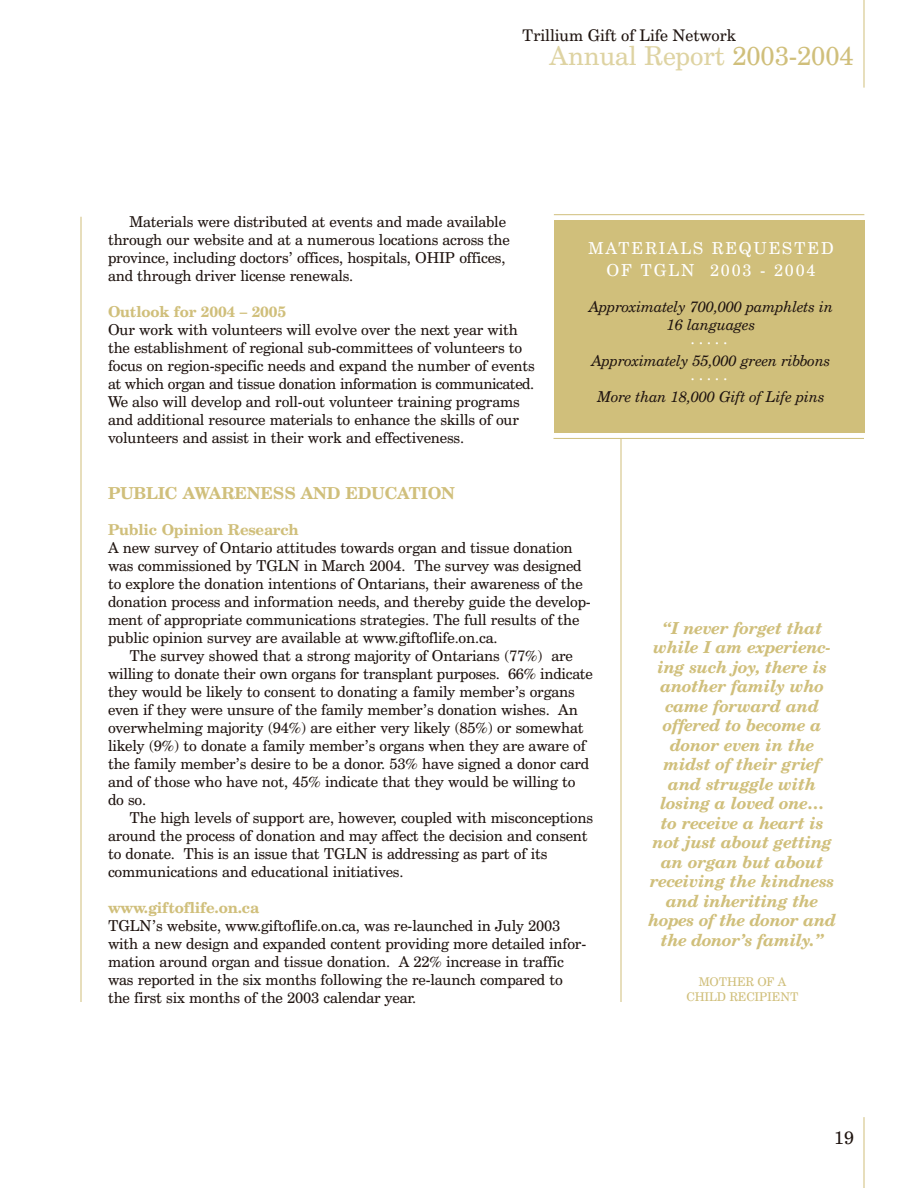
<style>
.page{position:relative;width:918px;height:1188px;background:#fff}
.page>*{position:absolute;margin:0;border:0;box-sizing:border-box;transform-origin:0 0}
.t1{font:26.1px "Century Schoolbook BT";letter-spacing:-.005em;color:#ded3a2}
.t2{font:18px "Century Schoolbook BT";color:#1f1410}
.t3{font:italic 700 16.5px/19.5px "Century Schoolbook BT";letter-spacing:-.01em;color:#d0bf7b;text-align:center}
.t4{font:16.5px/22.2px "Century Schoolbook BT";letter-spacing:.11em;color:#fff;text-align:center}
.t5{font:700 16.5px "Century Schoolbook BT";letter-spacing:-.01em;color:#d0bf7b}
.t6{font:16.05px "Century Schoolbook BT";letter-spacing:-.005em;color:#1f1410}
.t7{font:15px/18px "Century Schoolbook BT";letter-spacing:-.01em;color:#1f1410}
.t8{font:italic 15px/18px "Century Schoolbook BT";letter-spacing:-.01em;color:#1f1410;text-align:center}
.t9{font:700 15px "Century Schoolbook BT";letter-spacing:-.01em;color:#d0bf7b}
.t10{font:12px/15px "Century Schoolbook BT";letter-spacing:-.01em;color:#d0bf7b;text-align:center}
.s1{color:#d0bf7b}
</style>
<div class="page">
<hr style="left:864px;top:0;width:1px;height:88px;background:#d0bf7b">
<hr style="left:621px;top:439px;width:1px;height:563px;background:#d0bf7b">
<hr style="left:81px;top:217px;width:1px;height:785px;background:#d0bf7b">
<hr style="left:864px;top:1117px;width:1px;height:71px;background:#d0bf7b">
<div style="left:554px;top:221px;width:310px;height:212px;background:#d0bf7b"></div>
<hr style="left:554px;top:214px;width:310px;height:1px;background:#d0bf7b">
<hr style="left:554px;top:438px;width:310px;height:1px;background:#d0bf7b">
<p class="t6" style="left:522px;top:29px;width:215px">Trillium Gift of Life Network</p>
<h1 class="t1" style="left:550px;top:46px;width:306px">Annual Report <span class="s1">2003-2004</span></h1>
<p class="t7" style="left:108px;top:214px;width:403px;text-indent:22px">Materials were distributed at events and made available through our website and at a numerous locations across the province, including doctors’ offices, hospitals, OHIP offices, and through driver license renewals.</p>
<p class="t9" style="left:108px;top:306px;width:180px">Outlook for 2004 – 2005</p>
<p class="t7" style="left:108px;top:322px;width:428px">Our work with volunteers will evolve over the next year with the establishment of regional sub-committees of volunteers to focus on region-specific needs and expand the number of events at which organ and tissue donation information is communicated.<br>We also will develop and roll-out volunteer training programs and additional resource materials to enhance the skills of our volunteers and assist in their work and effectiveness.</p>
<p class="t4" style="left:588px;top:239px;width:247px">MATERIALS REQUESTED<br>OF TGLN 2003 - 2004</p>
<p class="t8" style="left:589px;top:299px;width:246px">Approximately 700,000 pamphlets in<br>16 languages</p>
<p class="t8" style="left:592px;top:353px;width:240px">Approximately 55,000 green ribbons</p>
<p class="t8" style="left:597px;top:389px;width:229px">More than 18,000 Gift of Life pins</p>
<p class="t4" style="left:691px;top:322px;width:38px;line-height:35.7px;text-align:left">..... .....</p>
<p class="t5" style="left:108px;top:487px;width:349px">PUBLIC AWARENESS AND EDUCATION</p>
<p class="t9" style="left:108px;top:524px;width:192px">Public Opinion Research</p>
<p class="t7" style="left:108px;top:540px;width:484px">A new survey of Ontario attitudes towards organ and tissue donation was commissioned by TGLN in March 2004. The survey was designed to explore the donation intentions of Ontarians, their awareness of the donation process and information needs, and thereby guide the develop&shy;ment of appropriate communications strategies. The full results of the public opinion survey are available at www.giftoflife.on.ca.</p>
<p class="t7" style="left:108px;top:648px;width:486px;text-indent:22px">The survey showed that a strong majority of Ontarians (77%) are willing to donate their own organs for transplant purposes. 66% indicate they would be likely to consent to donating a family member’s organs even if they were unsure of the family member’s donation wishes. An overwhelming majority (94%) are either very likely (85%) or somewhat likely (9%) to donate a family member’s organs when they are aware of the family member’s desire to be a donor. 53% have signed a donor card and of those who have not, 45% indicate that they would be willing to do so.</p>
<p class="t7" style="left:108px;top:810px;width:486px;text-indent:22px">The high levels of support are, however, coupled with misconceptions around the process of donation and may affect the decision and consent to donate. This is an issue that TGLN is addressing as part of its communications and educational initiatives.</p>
<p class="t9" style="left:108px;top:902px;width:153px">www.giftoflife.on.ca</p>
<p class="t7" style="left:108px;top:918px;width:480px">TGLN’s website, www.giftoflife.on.ca, was re-launched in July 2003 with a new design and expanded content providing more detailed infor&shy;mation around organ and tissue donation. A 22% increase in traffic was reported in the six months following the re-launch compared to the first six months of the 2003 calendar year.</p>
<p class="t3" style="left:648px;top:620px;width:190px">“I never forget that while I am experienc&shy;ing such joy, there is another family who came forward and offered to become a donor even in the midst of their grief and struggle with losing a loved one…<br>to receive a heart is not just about getting an organ but about receiving the kindness and inheriting the hopes of the donor and the donor’s family.”</p>
<p class="t10" style="left:687px;top:976px;width:113px">MOTHER OF A<br>CHILD RECIPIENT</p>
<p class="t2" style="left:834px;top:1131px;width:21px">19</p>
</div>
